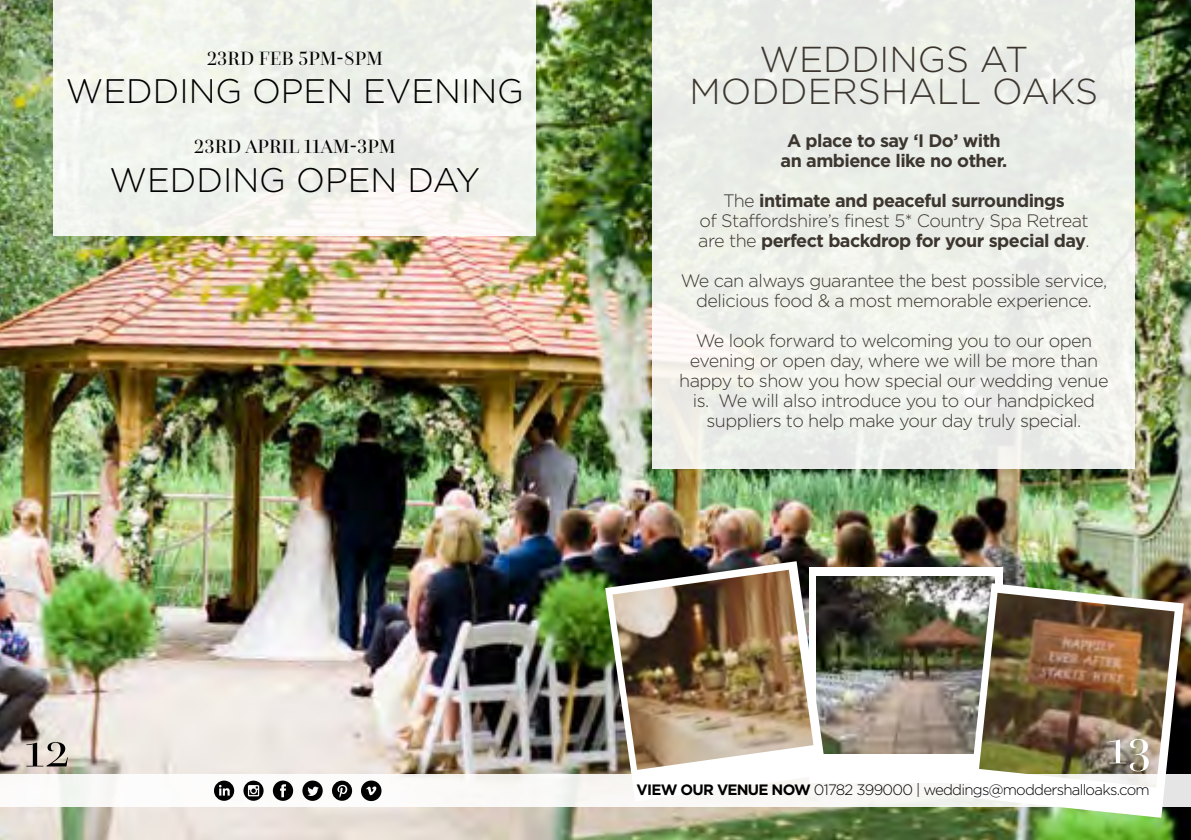
<style>
.page{position:relative;width:1191px;height:840px;background:#fff}
.page>*{position:absolute;margin:0;border:0;box-sizing:border-box;transform-origin:0 0}
.t1{font:50px "Questa Grande";color:#000}
.t2{font:50px "Questa Grande";color:#fff}
.t3{font:300 36px/32px "Gotham";color:#3c362f;text-align:center}
.t4{font:300 34px "Gotham";color:#000}
.t5{font:20px "Questa Grande";color:#000}
.t6{font:300 18px/20px "Gotham";letter-spacing:-.03em;color:#3c362f;text-align:center}
.t7{font:700 18px/20px "Gotham";letter-spacing:-.03em;color:#3c362f;text-align:center}
.t8{font:300 15px "Gotham";letter-spacing:-.05em;color:#000}
.s1{font-weight:300}
.s2{font-weight:700}
</style>
<div class="page">
<img style="left:0;top:0;width:1191px;height:839px">
<div style="left:653px;top:0;width:482px;height:468px;background:#ecefe8"></div>
<div style="left:0;top:774px;width:595px;height:32px;background:#fff"></div>
<svg style="left:214px;top:780px;width:20px;height:20px"></svg>
<svg style="left:273px;top:780px;width:20px;height:20px"></svg>
<svg style="left:302px;top:780px;width:21px;height:20px"></svg>
<svg style="left:332px;top:780px;width:20px;height:20px"></svg>
<svg style="left:243px;top:780px;width:20px;height:20px"></svg>
<svg style="left:361px;top:780px;width:20px;height:20px"></svg>
<div style="left:54px;top:0;width:481px;height:235px;background:#f0f3ec"></div>
<div style="left:810px;top:567px;width:193px;height:215px;background:#fff"></div>
<img style="left:826px;top:576px;width:168px;height:176px">
<img style="left:969px;top:583px;width:214px;height:234px">
<img style="left:979px;top:592px;width:195px;height:182px">
<img style="left:605px;top:561px;width:221px;height:213px">
<img style="left:612px;top:569px;width:201px;height:200px">
<svg style="left:595px;top:774px;width:596px;height:32px"></svg>
<p class="t5" style="left:207px;top:46px;width:178px">23RD FEB 5PM-8PM</p>
<h3 class="t4" style="left:66px;top:73px;width:459px">WEDDING OPEN EVENING</h3>
<p class="t5" style="left:194px;top:135px;width:203px">23RD APRIL 11AM-3PM</p>
<h3 class="t4" style="left:110px;top:161px;width:372px">WEDDING OPEN DAY</h3>
<h2 class="t3" style="left:689px;top:42px;width:410px">WEDDINGS AT<br>MODDERSHALL OAKS</h2>
<p class="t7" style="left:780px;top:130px;width:228px">A place to say ‘I Do’ with an ambience like no other.</p>
<p class="t7" style="left:698px;top:190px;width:393px"><span class="s1">The</span> intimate and peaceful surroundings<br><span class="s1">of Staffordshire’s finest 5* Country Spa Retreat are the</span> perfect backdrop for your special day<span class="s1">.</span></p>
<p class="t6" style="left:681px;top:270px;width:428px">We can always guarantee the best possible service, delicious food &amp; a most memorable experience.</p>
<p class="t6" style="left:679px;top:330px;width:431px">We look forward to welcoming you to our open evening or open day, where we will be more than happy to show you how special our wedding venue is. We will also introduce you to our handpicked suppliers to help make your day truly special.</p>
<h1 class="t1" style="left:24px;top:719px;width:47px">12</h1>
<h1 class="t2" style="left:1107px;top:716px;width:46px">13</h1>
<p class="t8" style="left:636px;top:781px;width:515px"><span class="s2">VIEW OUR VENUE NOW</span> 01782 399000 | weddings@moddershalloaks.com</p>
</div>
